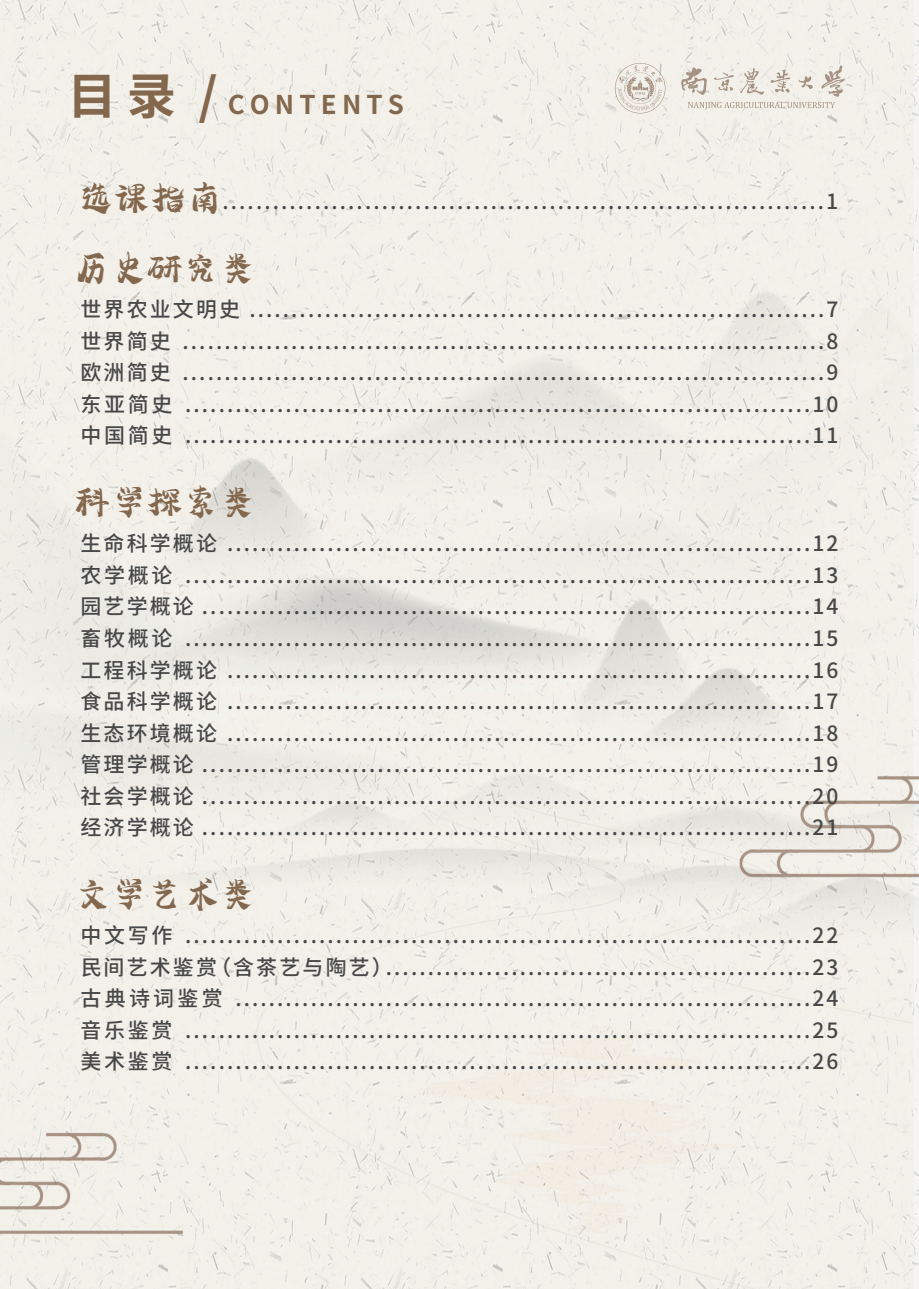
<style>
.page{position:relative;width:919px;height:1289px;background:#fff}
.page>*{position:absolute;margin:0;border:0;box-sizing:border-box;transform-origin:0 0}
.t1{font:36px "zihun 240 hao qingmengshoushu";color:#84684e}
.t2{font:700 25.95px "Noto Sans Hans";letter-spacing:.2em;color:#84684e}
.t3{font:500 21px/31.5px "Noto Sans Hans";letter-spacing:.1em;color:#474848;text-align:justify}
.s1{font-size:49.35px}
.s2{font-family:"zihun 240 hao qingmengshoushu";font-weight:400;font-size:36px;color:#84684e}
</style>
<div class="page">
<img style="left:0;top:0;width:918px;height:1288px">
<svg style="left:615px;top:63px;width:50px;height:50px;background:#e3dcd5"></svg>
<svg style="left:681px;top:65px;width:163px;height:45px;background:#e5dfd8"></svg>
<p class="t2" style="left:68px;top:89px;width:338px"><span class="s1">目录 /</span> CONTENTS</p>
<p class="t3" style="left:78px;top:186px;width:761px"><span class="s2">选课指南</span>........................................................................1</p>
<h1 class="t1" style="left:75px;top:248px;width:181px">历史研究类</h1>
<p class="t3" style="left:80px;top:294px;width:759px">世界农业文明史 .....................................................................7世界简史 .............................................................................8欧洲简史 .............................................................................9东亚简史 ...........................................................................10中国简史 ...........................................................................11</p>
<h1 class="t1" style="left:75px;top:482px;width:181px">科学探索类</h1>
<p class="t3" style="left:80px;top:528px;width:759px">生命科学概论 ......................................................................12农学概论 ...........................................................................13园艺学概论 .........................................................................14畜牧概论 ...........................................................................15工程科学概论 ......................................................................16食品科学概论 ......................................................................17生态环境概论 ......................................................................18管理学概论 .........................................................................19社会学概论 .........................................................................20经济学概论 .........................................................................21</p>
<h1 class="t1" style="left:75px;top:874px;width:181px">文学艺术类</h1>
<p class="t3" style="left:80px;top:920px;width:759px">中文写作 ...........................................................................22民间艺术鉴赏（含茶艺与陶艺）...................................................23古典诗词鉴赏 .....................................................................24音乐鉴赏 ...........................................................................25美术鉴赏 ...........................................................................26</p>
</div>
